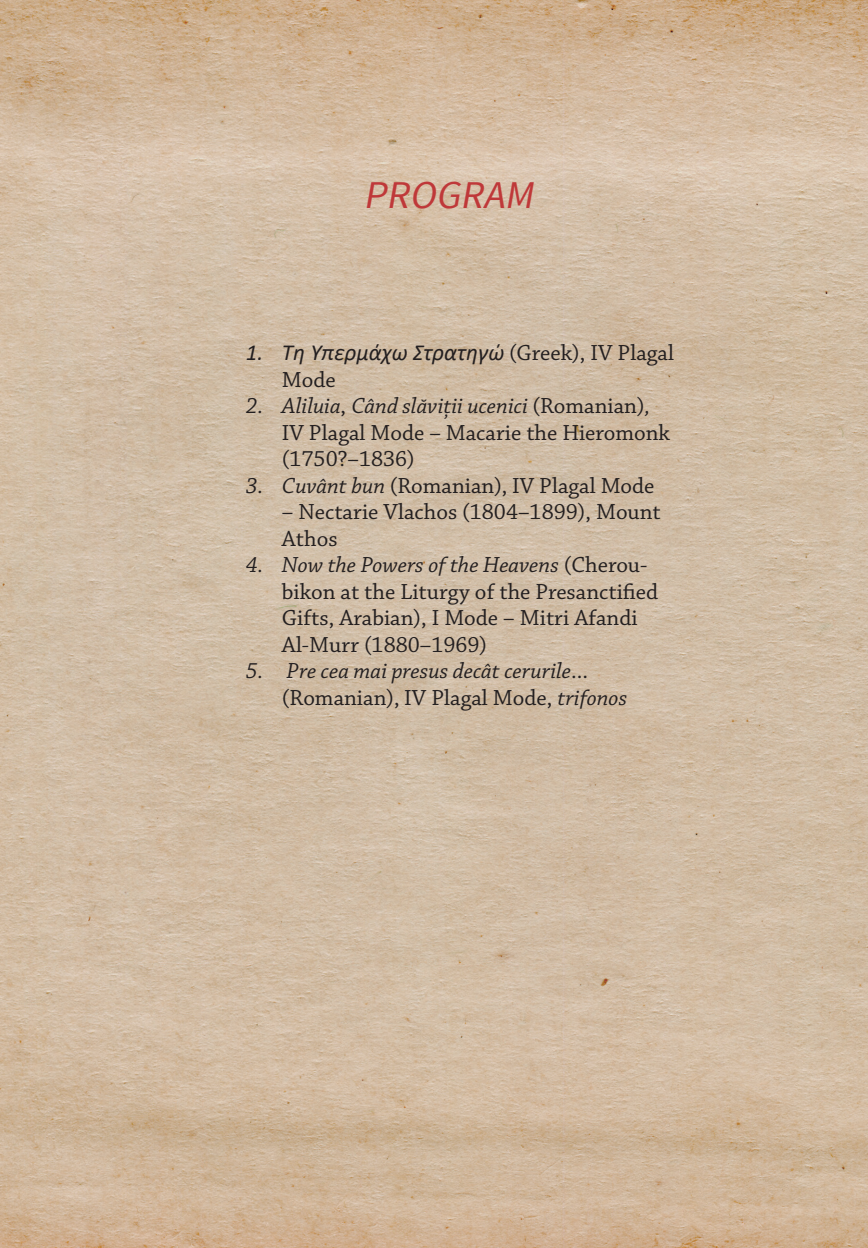
<style>
.page{position:relative;width:868px;height:1248px;background:#fff}
.page>*{position:absolute;margin:0;border:0;box-sizing:border-box;transform-origin:0 0}
.t1{font:italic 39.2px "Source Sans Pro";color:#bf3839}
.t2{font:23px/26.4px "Chaparral Pro";color:#231f20}
.t3{font:italic 23px/26.4px "Chaparral Pro";color:#231f20}
.t4{font:italic 23px "Calibri";color:#231f20}
.s1{font-family:"Chaparral Pro";font-style:normal}
.s2{font-style:italic}
.s3{font-style:normal}
</style>
<div class="page">
<img style="left:0;top:0;width:867px;height:1247px">
<h1 class="t1" style="left:363px;top:171px;width:180px">PROGRAM</h1>
<p class="t4" style="left:246px;top:337px;width:429px">1. Τη Υπερμάχω Στρατηγώ <span class="s1">(Greek), IV Plagal</span></p>
<p class="t2" style="left:282px;top:367px;width:55px">Mode</p>
<p class="t2" style="left:282px;top:394px;width:389px;text-indent:-36px"><span class="s2">2. Aliluia</span>, <span class="s2">Când slăviții ucenici</span> (Romanian)<span class="s2">,<br></span>IV Plagal Mode – Macarie the Hieromonk (1750?–1836)</p>
<p class="t2" style="left:246px;top:473px;width:410px"><span class="s2">3. Cuvânt bun</span> (Romanian), IV Plagal Mode</p>
<p class="t2" style="left:282px;top:499px;width:380px">– Nectarie Vlachos (1804–1899), Mount<br>Athos</p>
<p class="t2" style="left:282px;top:552px;width:377px;text-indent:-36px"><span class="s2">4. Now the Powers of the Heavens</span> (Cherou&shy;bikon at the Liturgy of the Presanctified Gifts, Arabian), I Mode – Mitri Afandi Al-Murr (1880–1969)</p>
<p class="t3" style="left:282px;top:658px;width:346px;text-indent:-36px">5. Pre cea mai presus decât cerurile<span class="s3">... (Romanian), IV Plagal Mode,</span> trifonos</p>
</div>
